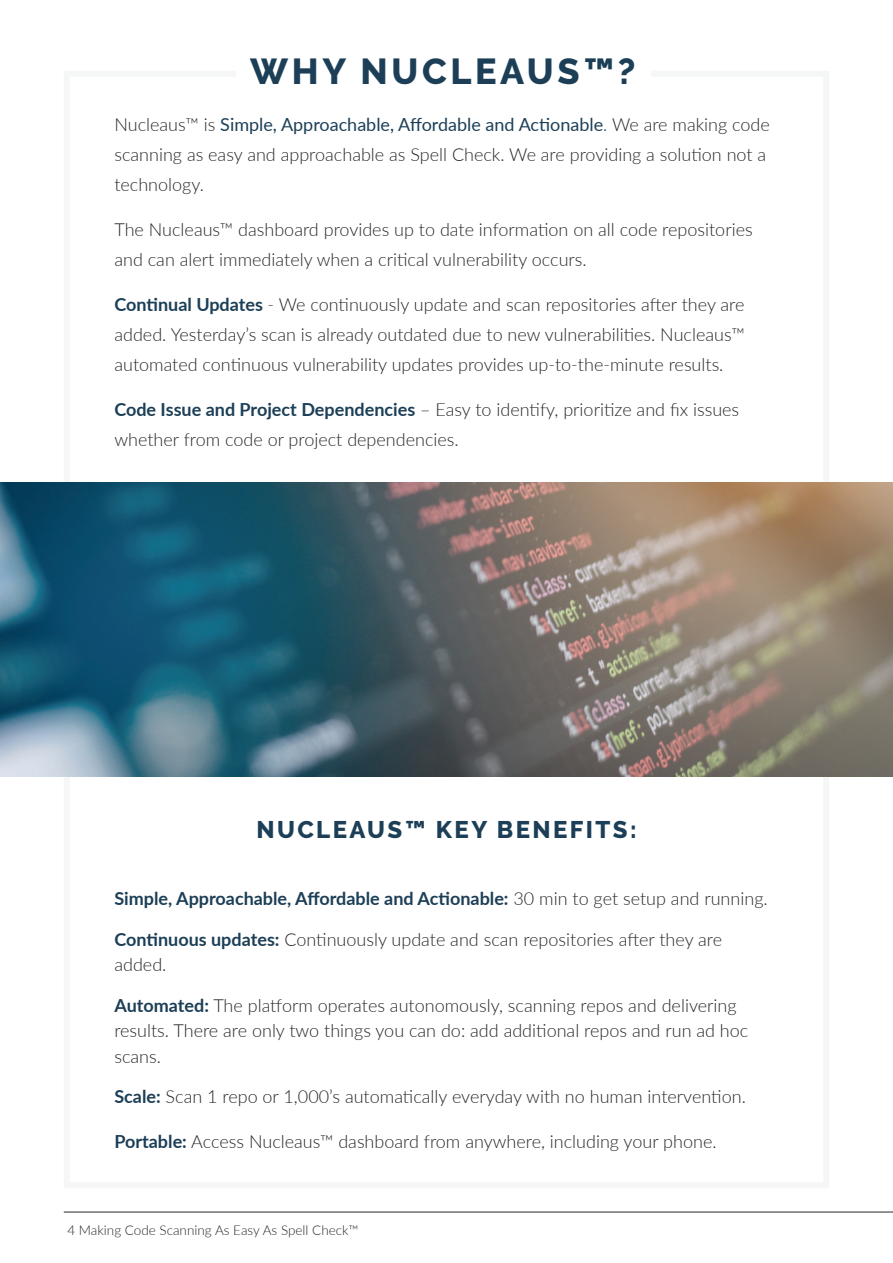
<style>
.page{position:relative;width:893px;height:1263px;background:#fff}
.page>*{position:absolute;margin:0;border:0;box-sizing:border-box;transform-origin:0 0}
.t1{font:800 36px "Raleway";letter-spacing:.1em;color:#1c3f57}
.t2{font:800 24px "Raleway";letter-spacing:.1em;color:#1c3f57}
.t3{font:300 18px/30px "Lato";color:#262825}
.t4{font:700 18px "Lato";color:#1c3f57}
.t5{font:300 13.5px "Lato";color:#262825}
.s1{font-weight:400;color:#1c3f57}
.s2{color:#1c3f57}
.s3{font-weight:700;color:#1c3f57}
.s4{font-weight:300;color:#262825}
</style>
<div class="page">
<hr style="left:64px;top:1212px;width:829px;height:1px;background:#262825">
<img style="left:0;top:482px;width:893px;height:295px">
<h1 class="t1" style="left:250px;top:51px;width:387px">WHY NUCLEAUS™?</h1>
<p class="t3" style="left:114px;top:109px;width:657px">Nucleaus™ is <span class="s1">Simple, Approachable, Affordable and Actionable</span><span class="s2">.</span> We are making code scanning as easy and approachable as Spell Check. We are providing a solution not a technology.</p>
<p class="t3" style="left:114px;top:214px;width:640px">The Nucleaus™ dashboard provides up to date information on all code repositories and can alert immediately when a critical vulnerability occurs.</p>
<p class="t3" style="left:114px;top:289px;width:632px;text-align:justify"><span class="s3">Continual Updates</span> - We continuously update and scan repositories after they are added. Yesterday’s scan is already outdated due to new vulnerabilities. Nucleaus™ automated continuous vulnerability updates provides up-to-the-minute results.</p>
<p class="t3" style="left:114px;top:394px;width:626px"><span class="s3">Code Issue and Project Dependencies</span> – Easy to identify, prioritize and fix issues whether from code or project dependencies.</p>
<h2 class="t2" style="left:256px;top:816px;width:382px">NUCLEAUS™ KEY BENEFITS:</h2>
<p class="t4" style="left:114px;top:885px;width:655px">Simple, Approachable, Affordable and Actionable: <span class="s4">30 min to get setup and running.</span></p>
<p class="t3" style="left:114px;top:926px;width:609px;line-height:25.5px"><span class="s3">Continuous updates:</span> Continuously update and scan repositories after they are added.</p>
<p class="t3" style="left:114px;top:992px;width:635px;line-height:25.5px"><span class="s3">Automated:</span> The platform operates autonomously, scanning repos and delivering results. There are only two things you can do: add additional repos and run ad hoc scans.</p>
<p class="t3" style="left:114px;top:1081px;width:633px"><span class="s3">Scale:</span> Scan 1 repo or 1,000’s automatically everyday with no human intervention.</p>
<p class="t3" style="left:114px;top:1126px;width:604px"><span class="s3">Portable:</span> Access Nucleaus™ dashboard from anywhere, including your phone.</p>
<p class="t5" style="left:67px;top:1220px;width:293px">4 Making Code Scanning As Easy As Spell Check™</p>
</div>
